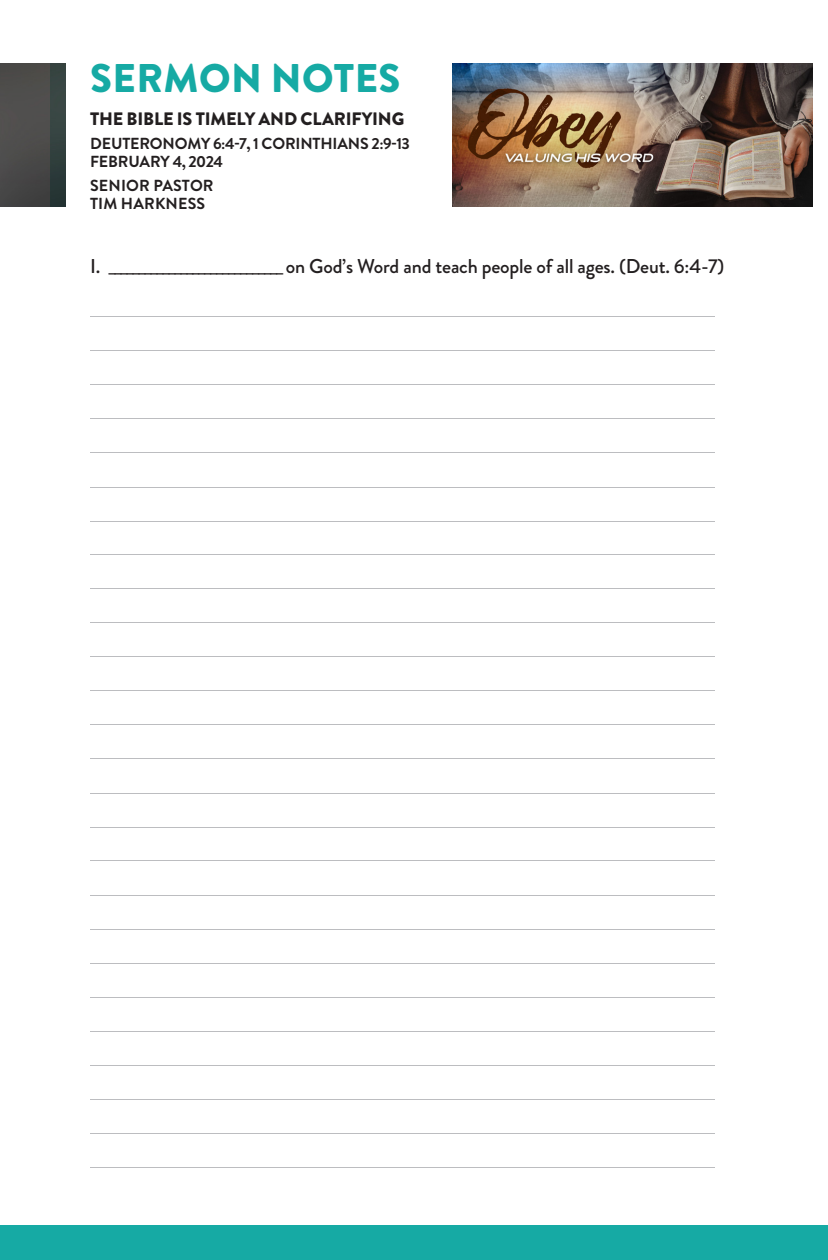
<style>
.page{position:relative;width:828px;height:1260px;background:#fff}
.page>*{position:absolute;margin:0;border:0;box-sizing:border-box;transform-origin:0 0}
.t1{font:900 40px "Brandon Grotesque";letter-spacing:.01em;color:#16aaa4}
.t2{font:500 20px "Brandon Grotesque";letter-spacing:-.01em;color:#231f20}
.t3{font:900 18px "Brandon Grotesque";letter-spacing:-.01em;color:#231f20}
.t4{font:700 16px/24px "Brandon Grotesque";letter-spacing:-.01em;color:#231f20}
.t5{font:700 16px "Brandon Grotesque";letter-spacing:.01em;color:#231f20}
</style>
<div class="page">
<img style="left:0;top:64px;width:66px;height:143px">
<div style="left:0;top:1226px;width:828px;height:34px;background:#16aaa4"></div>
<hr style="left:90px;top:350px;width:625px;height:1px;background:#bcbdc0">
<hr style="left:90px;top:521px;width:625px;height:1px;background:#bcbdc0">
<hr style="left:90px;top:452px;width:625px;height:1px;background:#bcbdc0">
<hr style="left:90px;top:316px;width:625px;height:1px;background:#bcbdc0">
<hr style="left:90px;top:487px;width:625px;height:1px;background:#bcbdc0">
<hr style="left:90px;top:418px;width:625px;height:1px;background:#bcbdc0">
<hr style="left:90px;top:384px;width:625px;height:1px;background:#bcbdc0">
<hr style="left:90px;top:554px;width:625px;height:1px;background:#bcbdc0">
<hr style="left:90px;top:622px;width:625px;height:1px;background:#bcbdc0">
<hr style="left:90px;top:588px;width:625px;height:1px;background:#bcbdc0">
<hr style="left:90px;top:690px;width:625px;height:1px;background:#bcbdc0">
<hr style="left:90px;top:656px;width:625px;height:1px;background:#bcbdc0">
<hr style="left:90px;top:759px;width:625px;height:1px;background:#bcbdc0">
<hr style="left:90px;top:827px;width:625px;height:1px;background:#bcbdc0">
<hr style="left:90px;top:997px;width:625px;height:1px;background:#bcbdc0">
<hr style="left:90px;top:1133px;width:625px;height:1px;background:#bcbdc0">
<hr style="left:90px;top:929px;width:625px;height:1px;background:#bcbdc0">
<hr style="left:90px;top:1065px;width:625px;height:1px;background:#bcbdc0">
<hr style="left:90px;top:725px;width:625px;height:1px;background:#bcbdc0">
<hr style="left:90px;top:793px;width:625px;height:1px;background:#bcbdc0">
<hr style="left:90px;top:963px;width:625px;height:1px;background:#bcbdc0">
<hr style="left:90px;top:1099px;width:625px;height:1px;background:#bcbdc0">
<hr style="left:90px;top:895px;width:625px;height:1px;background:#bcbdc0">
<hr style="left:90px;top:1031px;width:625px;height:1px;background:#bcbdc0">
<hr style="left:90px;top:861px;width:625px;height:1px;background:#bcbdc0">
<hr style="left:90px;top:1167px;width:625px;height:1px;background:#bcbdc0">
<img style="left:453px;top:64px;width:359px;height:143px">
<p class="t1" style="left:90px;top:49px;width:312px">SERMON NOTES</p>
<p class="t3" style="left:90px;top:106px;width:316px">THE BIBLE IS TIMELY AND CLARIFYING</p>
<p class="t4" style="left:90px;top:132px;width:321px">DEUTERONOMY 6:4-7, 1 CORINTHIANS 2:9-13</p>
<p class="t4" style="left:90px;top:150px;width:134px">FEBRUARY 4, 2024<br>SENIOR PASTOR</p>
<p class="t5" style="left:90px;top:192px;width:117px">TIM HARKNESS</p>
<p class="t2" style="left:90px;top:253px;width:636px">I. _____________________________ on God’s Word and teach people of all ages. (Deut. 6:4-7)</p>
</div>
